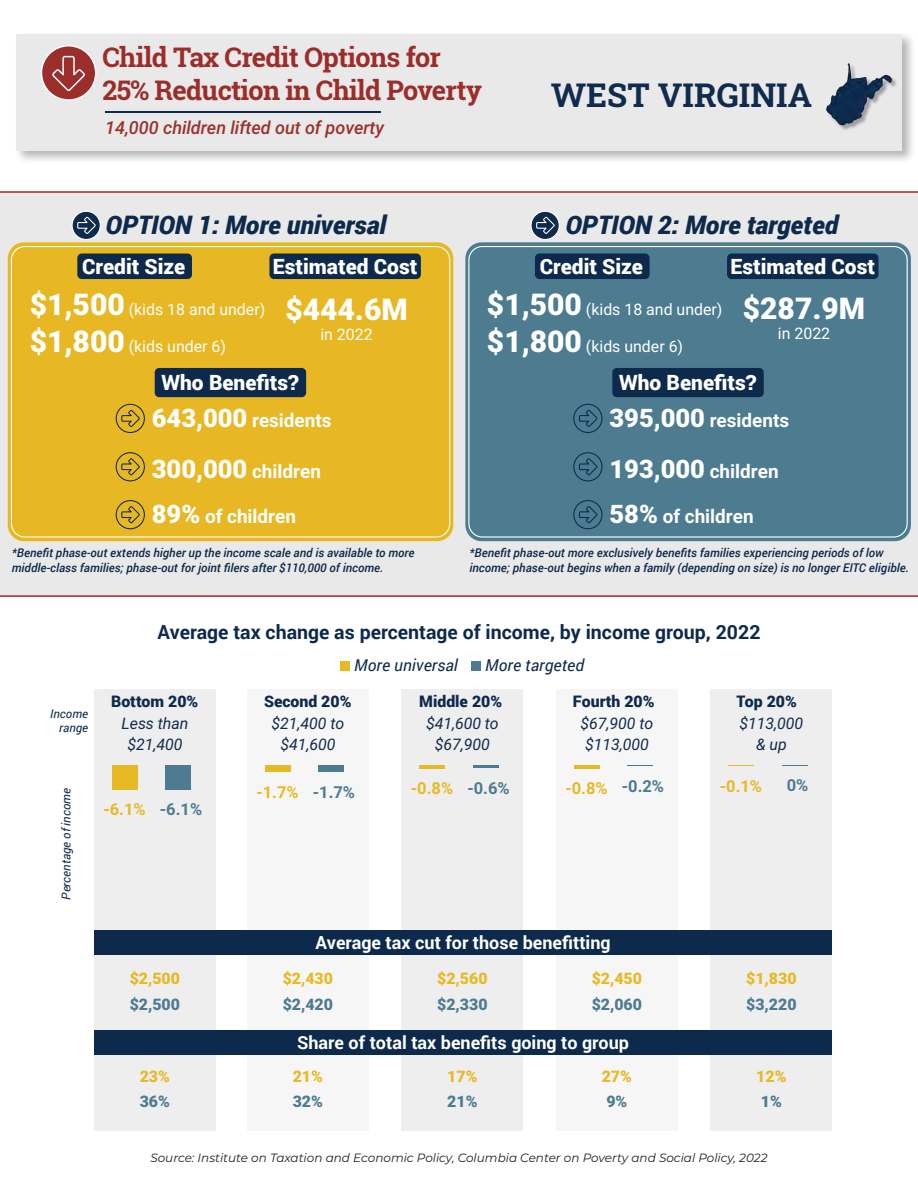
<style>
.page{position:relative;width:918px;height:1188px;background:#fff}
.page>*{position:absolute;margin:0;border:0;box-sizing:border-box;transform-origin:0 0}
.t1{font:700 33px "Roboto Slab";color:#102b4d}
.t2{font:900 30px "Roboto";color:#fff}
.t3{font:700 27px/33px "Roboto Slab";letter-spacing:-.025em;color:#9b2d2b}
.t4{font:italic 900 25.5px "Roboto";color:#0d2a4c}
.t5{font:900 21px "Roboto";color:#fff}
.t6{font:700 19.5px "Roboto";color:#0d2a4c}
.t7{font:700 18.9px "Roboto";color:#fff}
.t8{font:700 18px "Roboto";color:#fff}
.t9{font:italic 500 18px "Roboto";color:#9c302c}
.t10{font:700 16.5px "Roboto";color:#e7b925}
.t11{font:700 16.5px "Roboto";color:#4d7b91}
.t12{font:italic 16.35px "Roboto";letter-spacing:.005em;color:#102b4d}
.t13{font:15.9px "Roboto";color:#fff}
.t14{font:italic 15.9px/21.1px "Roboto";color:#102b4d;text-align:center}
.t15{font:900 15.9px "Roboto";color:#e7b925}
.t16{font:900 15.9px "Roboto";color:#4d7b91}
.t17{font:900 15.9px "Roboto";color:#0d2a4c}
.t18{font:italic 500 12px/14.4px "Roboto";color:#0d2a4c}
.t19{font:italic 12px "Montserrat";color:#231f20}
.t20{font:italic 12px/14.4px "Roboto";color:#0d2a4c;text-align:right}
.s1{font-weight:900;font-size:30px}
.s2{font-weight:900;font-size:25.5px}
</style>
<div class="page">
<div style="left:0;top:191px;width:918px;height:406px;background:#e9e9e9"></div>
<div style="left:14px;top:32px;width:902px;height:132px;background:#231f20;opacity:.33"></div>
<div style="left:16px;top:34px;width:886px;height:116px;background:#e9e9e9"></div>
<svg style="left:41px;top:45px;width:55px;height:56px"></svg>
<div style="left:711px;top:689px;width:121px;height:442px;background:#e9e9e9"></div>
<div style="left:556px;top:689px;width:122px;height:442px;background:#f6f6f6"></div>
<div style="left:402px;top:689px;width:121px;height:442px;background:#e9e9e9"></div>
<div style="left:247px;top:689px;width:122px;height:442px;background:#f6f6f6"></div>
<div style="left:94px;top:689px;width:122px;height:442px;background:#e9e9e9"></div>
<div style="left:94px;top:1030px;width:738px;height:25px;background:#0d2a4c"></div>
<div style="left:94px;top:930px;width:738px;height:25px;background:#0d2a4c"></div>
<hr style="left:105px;top:111px;width:276px;height:1px;background:#0d2a4c">
<div style="left:8px;top:242px;width:445px;height:299px;background:#e7b824;border-radius:16px"></div>
<div style="left:11px;top:246px;width:439px;height:292px;border:1px solid #fff;border-radius:14px"></div>
<svg style="left:71px;top:210px;width:30px;height:31px"></svg>
<svg style="left:115px;top:403px;width:30px;height:30px"></svg>
<svg style="left:115px;top:452px;width:30px;height:30px"></svg>
<svg style="left:115px;top:500px;width:30px;height:30px"></svg>
<div style="left:155px;top:368px;width:151px;height:29px;background:#0d2a4c;border-radius:4px"></div>
<div style="left:77px;top:254px;width:115px;height:25px;background:#0d2a4c;border-radius:4px"></div>
<div style="left:269px;top:254px;width:152px;height:25px;background:#0d2a4c;border-radius:4px"></div>
<div style="left:465px;top:242px;width:446px;height:299px;background:#4d7c91;border-radius:16px"></div>
<div style="left:468px;top:246px;width:440px;height:292px;border:1px solid #fff;border-radius:14px"></div>
<svg style="left:573px;top:403px;width:30px;height:30px"></svg>
<svg style="left:573px;top:452px;width:30px;height:30px"></svg>
<svg style="left:573px;top:500px;width:30px;height:30px"></svg>
<div style="left:612px;top:368px;width:152px;height:29px;background:#0d2a4c;border-radius:4px"></div>
<div style="left:535px;top:254px;width:115px;height:25px;background:#0d2a4c;border-radius:4px"></div>
<div style="left:727px;top:254px;width:152px;height:25px;background:#0d2a4c;border-radius:4px"></div>
<svg style="left:530px;top:210px;width:30px;height:31px"></svg>
<div style="left:340px;top:661px;width:10px;height:10px;background:#e7b925"></div>
<div style="left:471px;top:661px;width:10px;height:10px;background:#4d7b91"></div>
<img style="left:826px;top:63px;width:71px;height:67px">
<div style="left:112px;top:765px;width:26px;height:24px;background:#e7b925"></div>
<div style="left:265px;top:765px;width:26px;height:7px;background:#e7b925"></div>
<hr style="left:420px;top:765px;width:25px;height:4px;background:#e7b925">
<hr style="left:574px;top:765px;width:26px;height:4px;background:#e7b925">
<svg style="left:729px;top:765px;width:25px;height:1px"></svg>
<div style="left:165px;top:765px;width:26px;height:24px;background:#4d7b91"></div>
<div style="left:318px;top:765px;width:26px;height:7px;background:#4d7b91"></div>
<hr style="left:473px;top:765px;width:25px;height:3px;background:#4d7b91">
<svg style="left:627px;top:765px;width:26px;height:1px"></svg>
<h3 class="t3" style="left:102px;top:40px;width:381px">Child Tax Credit Options for<br>25% Reduction in Child Poverty</h3>
<h3 class="t9" style="left:105px;top:115px;width:280px">14,000 children lifted out of poverty</h3>
<h3 class="t4" style="left:106px;top:206px;width:282px">OPTION 1: More universal</h3>
<h3 class="t5" style="left:82px;top:252px;width:105px">Credit Size</h3>
<h3 class="t5" style="left:273px;top:252px;width:146px">Estimated Cost</h3>
<h1 class="t1" style="left:551px;top:72px;width:263px">WEST VIRGINIA</h1>
<h3 class="t4" style="left:566px;top:206px;width:274px">OPTION 2: More targeted</h3>
<h3 class="t5" style="left:540px;top:252px;width:105px">Credit Size</h3>
<h3 class="t5" style="left:730px;top:252px;width:146px">Estimated Cost</h3>
<h3 class="t13" style="left:30px;top:299px;width:237px"><span class="s1">$1,500</span> (kids 18 and under)</h3>
<h3 class="t13" style="left:30px;top:336px;width:198px"><span class="s1">$1,800</span> (kids under 6)</h3>
<h2 class="t2" style="left:285px;top:288px;width:124px">$444.6M</h2>
<h3 class="t13" style="left:320px;top:323px;width:54px">in 2022</h3>
<h3 class="t5" style="left:162px;top:368px;width:139px">Who Benefits?</h3>
<h3 class="t7" style="left:152px;top:407px;width:181px"><span class="s2">643,000</span> residents</h3>
<h3 class="t7" style="left:152px;top:458px;width:171px"><span class="s2">300,000</span> children</h3>
<h3 class="t7" style="left:152px;top:503px;width:146px"><span class="s2">89%</span> of children</h3>
<h3 class="t13" style="left:487px;top:299px;width:237px"><span class="s1">$1,500</span> (kids 18 and under)</h3>
<h3 class="t13" style="left:487px;top:336px;width:198px"><span class="s1">$1,800</span> (kids under 6)</h3>
<h2 class="t2" style="left:743px;top:287px;width:124px">$287.9M</h2>
<h3 class="t13" style="left:778px;top:322px;width:54px">in 2022</h3>
<h3 class="t5" style="left:619px;top:368px;width:139px">Who Benefits?</h3>
<h3 class="t7" style="left:609px;top:407px;width:181px"><span class="s2">395,000</span> residents</h3>
<h3 class="t7" style="left:609px;top:458px;width:171px"><span class="s2">193,000</span> children</h3>
<h3 class="t7" style="left:609px;top:503px;width:146px"><span class="s2">58%</span> of children</h3>
<p class="t18" style="left:12px;top:545px;width:404px">*Benefit phase-out extends higher up the income scale and is available to more middle-class families; phase-out for joint filers after $110,000 of income.</p>
<p class="t18" style="left:470px;top:545px;width:441px">*Benefit phase-out more exclusively benefits families experiencing periods of low income; phase-out begins when a family (depending on size) is no longer EITC eligible.</p>
<h3 class="t6" style="left:157px;top:618px;width:605px">Average tax change as percentage of income, by income group, 2022</h3>
<p class="t20" style="left:50px;top:706px;width:39px">Income range</p>
<p class="t20" style="left:58px;top:900px;width:113px;rotate:-90deg">Percentage of income</p>
<h3 class="t12" style="left:354px;top:654px;width:105px">More universal</h3>
<h3 class="t12" style="left:485px;top:654px;width:100px">More targeted</h3>
<h3 class="t17" style="left:111px;top:690px;width:89px">Bottom 20%</h3>
<h3 class="t17" style="left:264px;top:690px;width:89px">Second 20%</h3>
<h3 class="t17" style="left:419px;top:690px;width:84px">Middle 20%</h3>
<h3 class="t17" style="left:573px;top:690px;width:83px">Fourth 20%</h3>
<h3 class="t17" style="left:737px;top:690px;width:62px">Top 20%</h3>
<h3 class="t14" style="left:122px;top:712px;width:68px">Less than $21,400</h3>
<h3 class="t14" style="left:271px;top:712px;width:74px">$21,400 to $41,600</h3>
<h3 class="t14" style="left:426px;top:712px;width:74px">$41,600 to $67,900</h3>
<h3 class="t14" style="left:580px;top:712px;width:74px;text-align:left">$67,900 to $113,000</h3>
<h3 class="t14" style="left:740px;top:712px;width:65px">$113,000 &amp; up</h3>
<h3 class="t10" style="left:103px;top:798px;width:44px">-6.1%</h3>
<h3 class="t11" style="left:160px;top:798px;width:44px">-6.1%</h3>
<h3 class="t11" style="left:313px;top:781px;width:44px">-1.7%</h3>
<h3 class="t11" style="left:467px;top:776px;width:44px">-0.6%</h3>
<h3 class="t11" style="left:622px;top:775px;width:44px">-0.2%</h3>
<h3 class="t11" style="left:787px;top:774px;width:23px">0%</h3>
<h3 class="t10" style="left:256px;top:781px;width:44px">-1.7%</h3>
<h3 class="t10" style="left:411px;top:777px;width:44px">-0.8%</h3>
<h3 class="t10" style="left:565px;top:777px;width:44px">-0.8%</h3>
<h3 class="t10" style="left:720px;top:774px;width:44px">-0.1%</h3>
<h3 class="t8" style="left:316px;top:930px;width:297px">Average tax cut for those benefitting</h3>
<h3 class="t15" style="left:130px;top:967px;width:52px">$2,500</h3>
<h3 class="t15" style="left:283px;top:967px;width:52px">$2,430</h3>
<h3 class="t15" style="left:437px;top:967px;width:52px">$2,560</h3>
<h3 class="t15" style="left:592px;top:967px;width:52px">$2,450</h3>
<h3 class="t15" style="left:746px;top:967px;width:52px">$1,830</h3>
<h3 class="t16" style="left:130px;top:993px;width:52px">$2,500</h3>
<h3 class="t16" style="left:283px;top:993px;width:52px">$2,420</h3>
<h3 class="t16" style="left:437px;top:993px;width:52px">$2,330</h3>
<h3 class="t16" style="left:592px;top:993px;width:52px">$2,060</h3>
<h3 class="t16" style="left:746px;top:993px;width:52px">$3,220</h3>
<h3 class="t8" style="left:297px;top:1030px;width:333px">Share of total tax benefits going to group</h3>
<h3 class="t15" style="left:140px;top:1065px;width:32px">23%</h3>
<h3 class="t15" style="left:293px;top:1065px;width:32px">21%</h3>
<h3 class="t15" style="left:447px;top:1065px;width:32px">17%</h3>
<h3 class="t15" style="left:602px;top:1065px;width:32px">27%</h3>
<h3 class="t15" style="left:756px;top:1065px;width:32px">12%</h3>
<h3 class="t16" style="left:140px;top:1091px;width:32px">36%</h3>
<h3 class="t16" style="left:293px;top:1091px;width:32px">32%</h3>
<h3 class="t16" style="left:447px;top:1091px;width:32px">21%</h3>
<h3 class="t16" style="left:606px;top:1091px;width:23px">9%</h3>
<h3 class="t16" style="left:761px;top:1091px;width:23px">1%</h3>
<p class="t19" style="left:150px;top:1150px;width:619px">Source: Institute on Taxation and Economic Policy, Columbia Center on Poverty and Social Policy, 2022</p>
</div>
